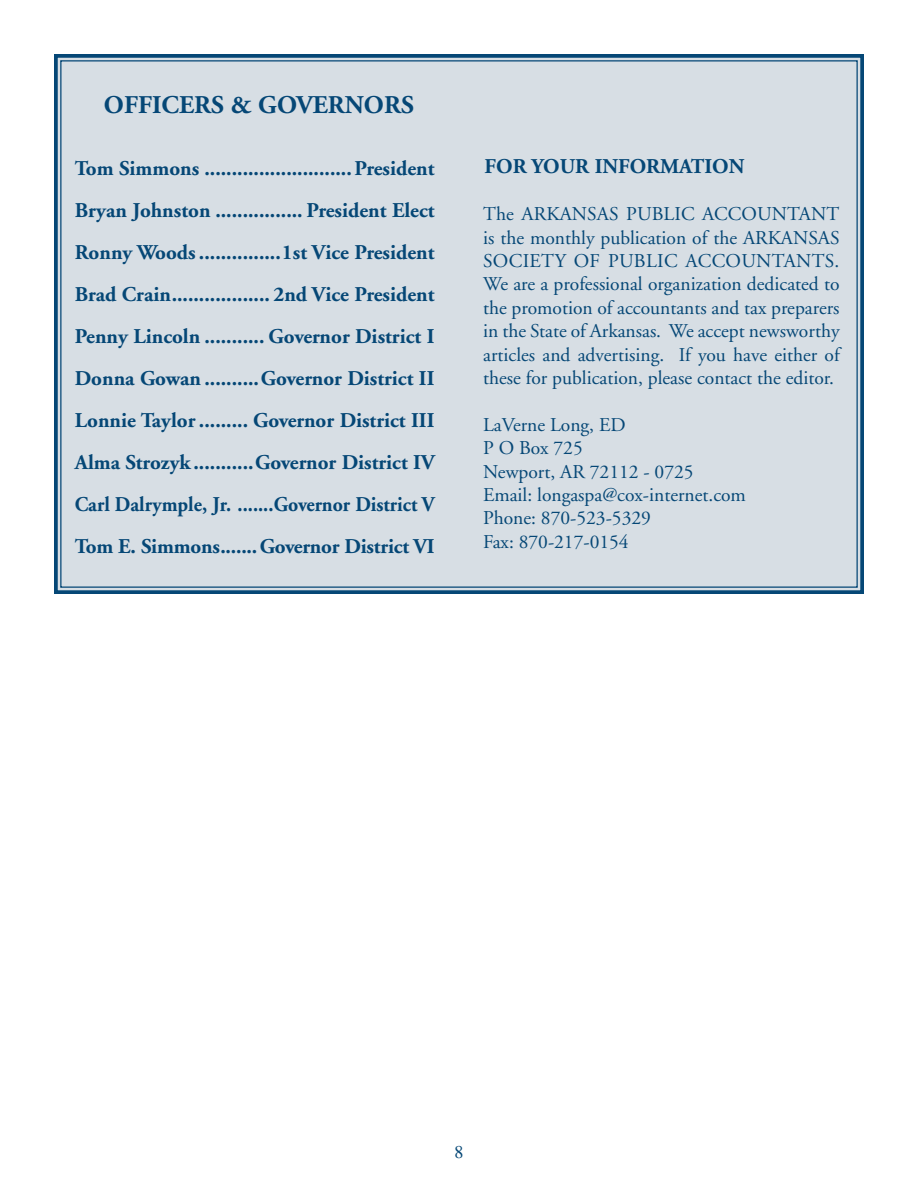
<style>
.page{position:relative;width:918px;height:1188px;background:#fff}
.page>*{position:absolute;margin:0;border:0;box-sizing:border-box;transform-origin:0 0}
.t1{font:700 25.5px "Adobe Garamond";color:#054776}
.t2{font:700 21px/42px "Adobe Garamond";letter-spacing:-.01em;color:#054776;text-align:justify}
.t3{font:19.5px/23.4px "Adobe Garamond";color:#054776;text-align:justify}
.t4{font:18px "Times";color:#054776}
</style>
<div class="page">
<svg style="left:54px;top:54px;width:810px;height:540px;background:#5883a1"></svg>
<div style="left:60px;top:60px;width:798px;height:528px;background:#d7dee4"></div>
<p class="t1" style="left:104px;top:91px;width:311px">OFFICERS &amp; GOV ER NORS</p>
<p class="t2" style="left:75px;top:148px;width:361px">Tom Simmons ...........................President Bryan Johnston ................ President Elect Ronny Woods ...............1st Vice President Brad Crain .................. 2nd Vice President Penny Lincoln ........... Governor District I Donna Gowan ..........Governor District II Lonnie Taylor ......... Governor District III Alma Strozyk ...........Governor District IV Carl Dalrymple, Jr. .......Governor District V Tom E. Simmons .......Governor District VI</p>
<p class="t2" style="left:485px;top:146px;width:261px">FOR YOUR INFORMATION</p>
<p class="t3" style="left:483px;top:203px;width:358px">The ARKANSAS PUBLIC AC COUN TANT is the month ly publication of the AR KAN SAS SO CI ETY OF PUB LIC AC COUN TANTS.<br>We are a pro fes sion al or ga ni za tion dedicated to the pro mo tion of ac coun tants and tax preparers in the State of Ar kan sas. We accept news wor thy ar ti cles and ad ver tis ing. If you have either of these for pub li ca tion, please con tact the ed i tor.</p>
<p class="t3" style="left:483px;top:413px;width:264px;text-align:left">LaVerne Long, ED<br>P O Box 725<br>Newport, AR 72112 - 0725<br>Email: longaspa@cox-internet.com<br>Phone: 870-523-5329<br>Fax: 870-217-0154</p>
<p class="t4" style="left:454px;top:1141px;width:10px">8</p>
</div>
